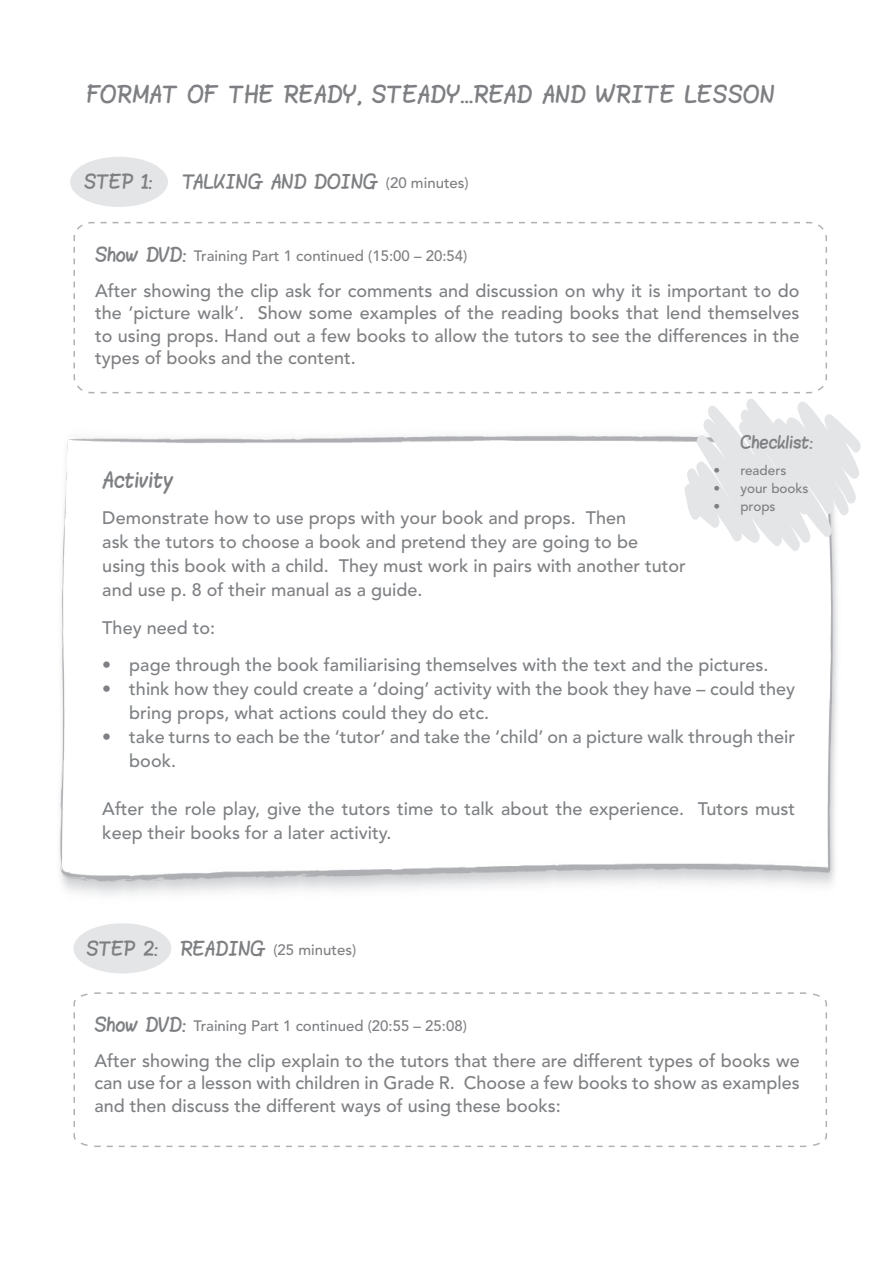
<style>
.page{position:relative;width:893px;height:1263px;background:#fff}
.page>*{position:absolute;margin:0;border:0;box-sizing:border-box;transform-origin:0 0}
.t1{font:500 18px/24px "Avenir LT Std";color:#7e8083}
.t2{font:500 18px/22.5px "Avenir LT Std";color:#7d7f82;text-align:justify}
.t3{font:18px "Blokletters Viltstift";letter-spacing:.025em;color:#7d7f82}
.t4{font:16.5px "Blokletters Viltstift";color:#7d7f82}
.t5{font:500 15px "Avenir LT Std";color:#7d7f82}
.t6{font:15px "Blokletters Viltstift";color:#7d7f82}
.t7{font:500 13.5px "Avenir LT Std";color:#7d7f82}
.t8{font:13.5px "Blokletters Viltstift";color:#7d7f82}
.s1{font-family:"Avenir LT Std";font-weight:500}
.s2{font-family:"Blokletters Viltstift";font-weight:400}
</style>
<div class="page">
<div style="left:73px;top:923px;width:98px;height:50px;background:#e4e5e7;border-radius:50%"></div>
<svg style="left:73px;top:222px;width:754px;height:172px"></svg>
<img style="left:59px;top:438px;width:779px;height:457px">
<svg style="left:98px;top:384px;width:763px;height:170px"></svg>
<svg style="left:73px;top:992px;width:754px;height:155px"></svg>
<div style="left:70px;top:157px;width:98px;height:50px;background:#e4e5e7;border-radius:50%"></div>
<p class="t3" style="left:87px;top:79px;width:689px">FORMAT OF THE READY, STEADY...READ AND WRITE LESSON</p>
<p class="t6" style="left:84px;top:169px;width:70px">STEP 1:</p>
<p class="t6" style="left:182px;top:169px;width:288px">TALKING AND DOING <span class="s1">(20 minutes)</span></p>
<p class="t5" style="left:95px;top:247px;width:374px"><span class="s2">Show DVD:</span> Training Part 1 continued (15:00 – 20:54)</p>
<p class="t2" style="left:95px;top:280px;width:706px">After showing the clip ask for comments and discussion on why it is important to do the ‘picture walk’. Show some examples of the reading books that lend themselves to using props. Hand out a few books to allow the tutors to see the differences in the types of books and the content.</p>
<p class="t8" style="left:741px;top:431px;width:74px">Checklist:</p>
<p class="t7" style="left:713px;top:463px;width:75px">• readers</p>
<p class="t7" style="left:713px;top:481px;width:97px">• your books</p>
<p class="t7" style="left:713px;top:499px;width:64px">• props</p>
<p class="t4" style="left:102px;top:466px;width:73px">Activity</p>
<p class="t1" style="left:102px;top:506px;width:585px">Demonstrate how to use props with your book and props. Then<br>ask the tutors to choose a book and pretend they are going to be using this book with a child. They must work in pairs with another tutor</p>
<p class="t1" style="left:102px;top:578px;width:322px">and use p. 8 of their manual as a guide.</p>
<p class="t1" style="left:102px;top:616px;width:114px">They need to:</p>
<p class="t1" style="left:102px;top:653px;width:668px">• page through the book familiarising themselves with the text and the pictures.</p>
<p class="t1" style="left:129px;top:677px;width:667px;text-indent:-27px">• think how they could create a ‘doing’ activity with the book they have – could they bring props, what actions could they do etc.</p>
<p class="t1" style="left:129px;top:725px;width:667px;text-indent:-27px">• take turns to each be the ‘tutor’ and take the ‘child’ on a picture walk through their book.</p>
<p class="t1" style="left:102px;top:797px;width:694px">After the role play, give the tutors time to talk about the experience. Tutors must keep their books for a later activity.</p>
<p class="t6" style="left:86px;top:936px;width:73px">STEP 2:</p>
<p class="t5" style="left:181px;top:941px;width:177px"><span class="s2">READING</span> (25 minutes)</p>
<p class="t5" style="left:95px;top:1017px;width:374px"><span class="s2">Show DVD:</span> Training Part 1 continued (20:55 – 25:08)</p>
<p class="t2" style="left:95px;top:1049px;width:707px">After showing the clip explain to the tutors that there are different types of books we can use for a lesson with children in Grade R. Choose a few books to show as examples and then discuss the different ways of using these books:</p>
</div>
